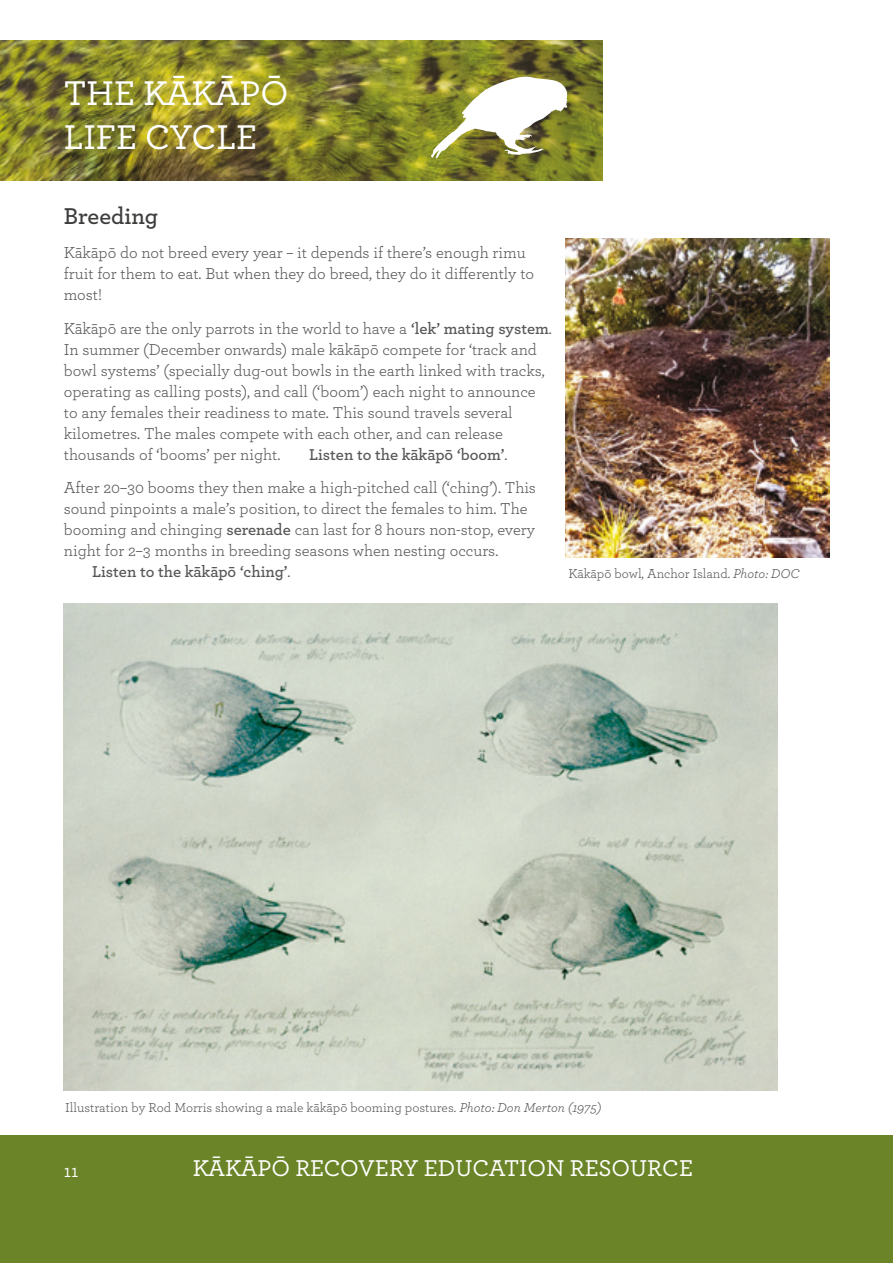
<style>
.page{position:relative;width:893px;height:1263px;background:#fff}
.page>*{position:absolute;margin:0;border:0;box-sizing:border-box;transform-origin:0 0}
.Banner{font:500 36px/43.2px "Archer";letter-spacing:-.005em;color:#fff}
.t1{font:500 24px "Archer";color:#fff}
.SUBHEADING_2{font:600 24px "Archer";color:#3d3d3c}
.t2{font:500 18px "Archer";color:#fff}
.BODY_TEXT{font:16.5px/21px "Archer";color:#575756}
.BODY_TEXT-2{font:600 16.5px "Archer";letter-spacing:-.005em;color:#575756}
.BODY_TEXT-3{font:13.5px "Archer";color:#575756}
.s1{font-weight:600}
.s2{font-weight:400}
.s3{font-style:italic}
</style>
<div class="page">
<div style="left:0;top:1135px;width:893px;height:128px;background:#6a8427"></div>
<img style="left:0;top:41px;width:602px;height:140px">
<svg style="left:431px;top:75px;width:137px;height:84px"></svg>
<img style="left:64px;top:604px;width:714px;height:486px">
<img style="left:566px;top:238px;width:263px;height:319px">
<p class="Banner" style="left:64px;top:70px;width:226px">THE KĀKĀPŌ<br>LIFE CYCLE</p>
<p class="SUBHEADING_2" style="left:64px;top:198px;width:96px">Breeding</p>
<p class="BODY_TEXT" style="left:64px;top:241px;width:472px">Kākāpō do not breed every year – it depends if there’s enough rimu fruit for them to eat. But when they do breed, they do it differently to most!</p>
<p class="BODY_TEXT" style="left:64px;top:317px;width:490px">Kākāpō are the only parrots in the world to have a <span class="s1">‘lek’ mating system</span>.<br>In summer (December onwards) male kākāpō compete for ‘track and bowl systems’ (specially dug-out bowls in the earth linked with tracks, operating as calling posts), and call (‘boom’) each night to announce to any females their readiness to mate. This sound travels several kilometres. The males compete with each other, and can release thousands of ‘booms’ per night.</p>
<p class="BODY_TEXT-2" style="left:309px;top:442px;width:200px">Listen to the kākāpō ‘boom’<span class="s2">.</span></p>
<p class="BODY_TEXT" style="left:64px;top:477px;width:474px">After 20–30 booms they then make a high-pitched call (‘ching’). This</p>
<p class="BODY_TEXT" style="left:64px;top:498px;width:465px">sound pinpoints a male’s position, to direct the females to him. The</p>
<p class="BODY_TEXT" style="left:64px;top:519px;width:473px">booming and chinging <span class="s1">serenade</span> can last for 8 hours non-stop, every</p>
<p class="BODY_TEXT" style="left:64px;top:540px;width:436px">night for 2–3 months in breeding seasons when nesting occurs.</p>
<p class="BODY_TEXT-2" style="left:92px;top:559px;width:200px">Listen to the kākāpō ‘ching’<span class="s2">.</span></p>
<p class="BODY_TEXT-3" style="left:568px;top:564px;width:233px">Kākāpō bowl, Anchor Island. <span class="s3">Photo: DOC</span></p>
<p class="BODY_TEXT-3" style="left:65px;top:1098px;width:538px">Illustration by Rod Morris showing a male kākāpō booming postures. <span class="s3">Photo: Don Merton (1975)</span></p>
<p class="t2" style="left:64px;top:1158px;width:16px">11</p>
<h2 class="t1" style="left:193px;top:1151px;width:502px">KĀKĀPŌ RECOVERY EDUCATION RESOURCE</h2>
</div>
